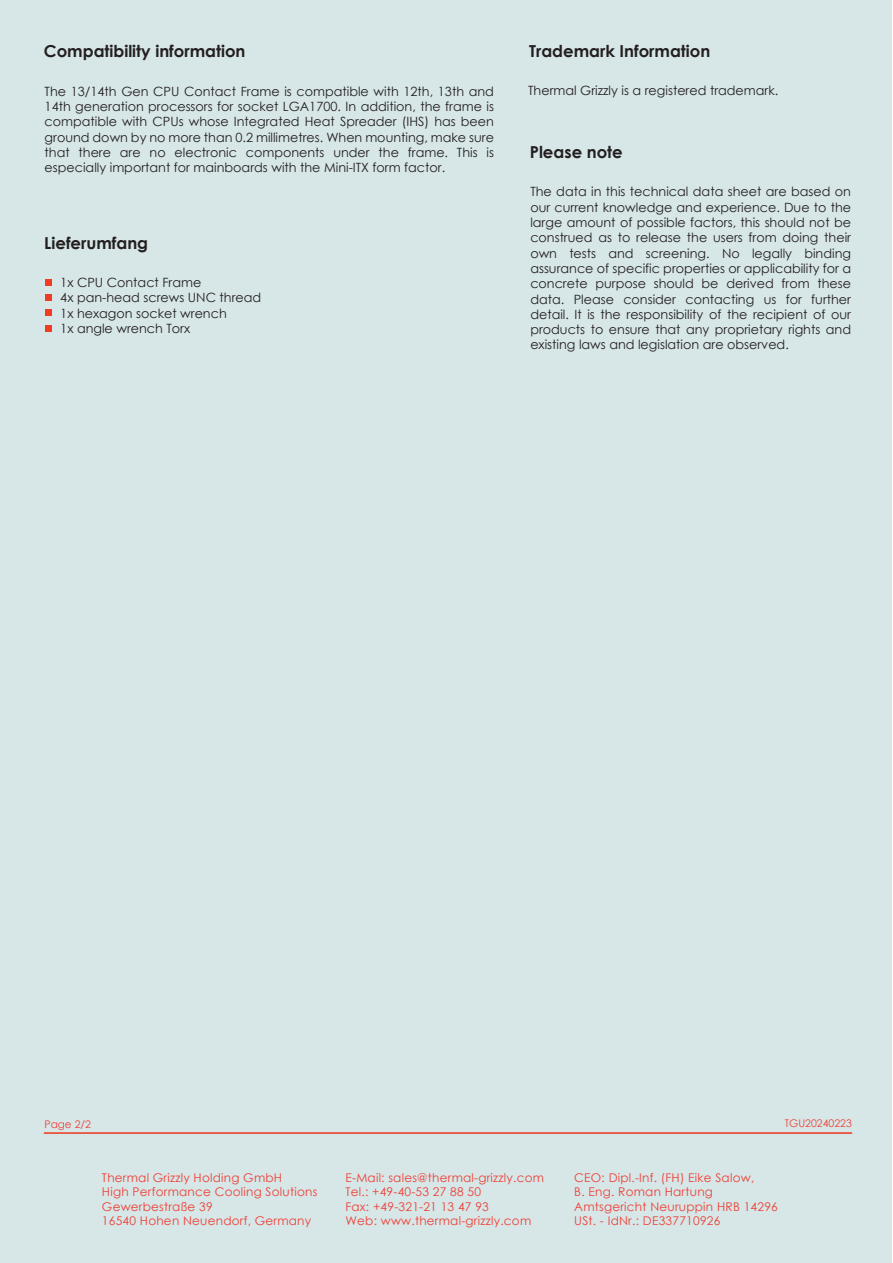
<style>
.page{position:relative;width:893px;height:1263px;background:#fff}
.page>*{position:absolute;margin:0;border:0;box-sizing:border-box;transform-origin:0 0}
.t1{font:700 16.5px "Century Gothic";color:#231f20}
.t2{font:12.75px/15.3px "Century Gothic";color:#231f20;text-align:justify}
.t3{font:12px/14.4px "Century Gothic";letter-spacing:.02em;color:#ee3e35}
.t4{font:10.5px "Century Gothic";color:#ee3e35}
</style>
<div class="page">
<div style="left:0;top:0;width:892px;height:1263px;background:#d7e6e7"></div>
<div style="left:46px;top:279px;width:6px;height:7px;background:#ef3c22"></div>
<div style="left:46px;top:294px;width:6px;height:7px;background:#ef3c22"></div>
<svg style="left:46px;top:310px;width:6px;height:6px"></svg>
<hr style="left:44px;top:1132px;width:808px;height:2px;background:#ef3c22">
<div style="left:46px;top:325px;width:6px;height:7px;background:#ef3c22"></div>
<p class="t1" style="left:44px;top:38px;width:203px">Compatibility information</p>
<p class="t2" style="left:45px;top:83px;width:451px">The 13/14th Gen CPU Contact Frame is compatible with 12th, 13th and 14th generation processors for socket LGA1700. In addition, the frame is compatible with CPUs whose Integrated Heat Spreader (IHS) has been ground down by no more than 0.2 millimetres. When mounting, make sure that there are no electronic components under the frame. This is especially important for mainboards with the Mini-ITX form factor.</p>
<p class="t1" style="left:44px;top:230px;width:105px">Lieferumfang</p>
<p class="t2" style="left:60px;top:275px;width:202px;text-align:left">1x CPU Contact Frame<br>4x pan-head screws UNC thread<br>1x hexagon socket wrench<br>1x angle wrench Torx</p>
<p class="t1" style="left:529px;top:39px;width:183px">Trademark Information</p>
<p class="t2" style="left:528px;top:83px;width:252px">Thermal Grizzly is a registered trademark.</p>
<p class="t1" style="left:530px;top:139px;width:95px">Please note</p>
<p class="t2" style="left:530px;top:184px;width:322px">The data in this technical data sheet are based on our current knowledge and experience. Due to the large amount of possible factors, this should not be construed as to release the users from doing their own tests and screening. No legally binding assurance of specific properties or applicability for a concrete purpose should be derived from these data. Please consider contacting us for further detail. It is the responsibility of the recipient of our products to ensure that any proprietary rights and existing laws and legislation are observed.</p>
<p class="t4" style="left:44px;top:1116px;width:48px">Page 2/2</p>
<p class="t4" style="left:785px;top:1116px;width:69px">TGU20240223</p>
<p class="t3" style="left:345px;top:1170px;width:200px">E-Mail: sales@thermal-grizzly.com<br>Tel.: +49-40-53 27 88 50<br>Fax: +49-321-21 13 47 93<br>Web: www.thermal-grizzly.com</p>
<p class="t3" style="left:102px;top:1170px;width:217px">Thermal Grizzly Holding GmbH<br>High Performance Cooling Solutions<br>Gewerbestraße 39<br>16540 Hohen Neuendorf, Germany</p>
<p class="t3" style="left:574px;top:1170px;width:205px">CEO: Dipl.-Inf. (FH) Eike Salow,<br>B. Eng. Roman Hartung<br>Amtsgericht Neuruppin HRB 14296<br>USt. - IdNr.: DE337710926</p>
</div>
